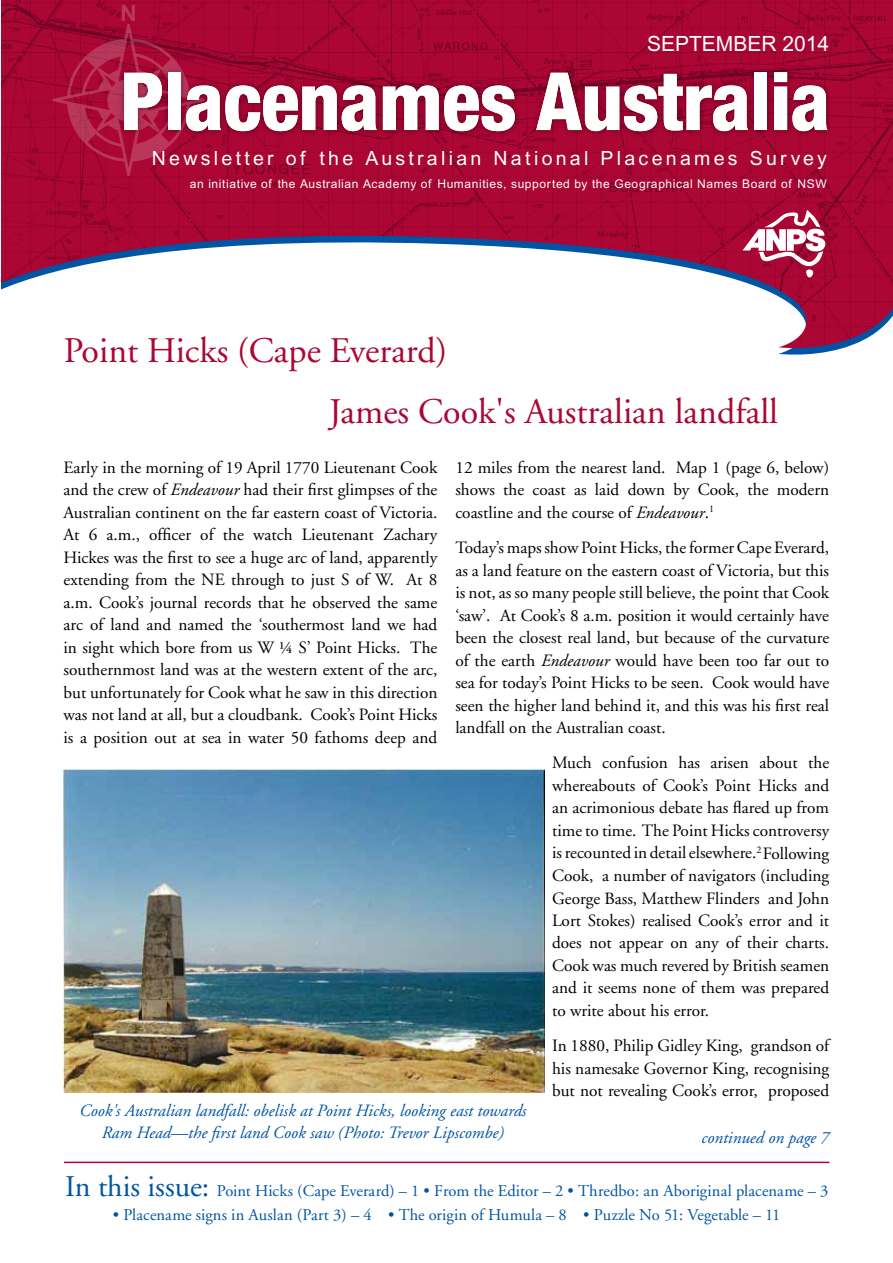
<style>
.page{position:relative;width:893px;height:1263px;background:#fff}
.page>*{position:absolute;margin:0;border:0;box-sizing:border-box;transform-origin:0 0}
.t1{font:36px/60.3px "Adobe Garamond";color:#ab0634}
.t2{font:21px "Arial";color:#fff}
.t3{font:19.5px "Arial";letter-spacing:.17em;color:#fff}
.t4{font:17.25px/22.5px "Adobe Garamond";color:#000;text-align:justify}
.t5{font:italic 17.25px/22.5px "Adobe Garamond";color:#0054a4;text-align:center}
.t6{font:16.5px "Adobe Garamond";letter-spacing:.005em;color:#0054a4}
.t7{font:12px "Arial";letter-spacing:.05em;color:#fff}
.s1{font-style:italic}
.s2{font-style:normal}
.s3{font-size:30px}
</style>
<div class="page">
<img style="left:1px;top:0;width:892px;height:349px">
<hr style="left:64px;top:1161px;width:765px;height:2px;background:#ab0634">
<img style="left:377px;top:64px;width:452px;height:76px">
<svg style="left:52px;top:5px;width:325px;height:171px"></svg>
<svg style="left:383px;top:86px;width:132px;height:45px"></svg>
<svg style="left:536px;top:73px;width:212px;height:58px"></svg>
<div style="left:754px;top:73px;width:13px;height:57px;background:#fff"></div>
<svg style="left:774px;top:72px;width:53px;height:59px"></svg>
<svg style="left:742px;top:210px;width:83px;height:67px"></svg>
<img style="left:64px;top:770px;width:480px;height:323px">
<p class="t2" style="left:647px;top:31px;width:184px">SEPTEMBER 2014</p>
<p class="t3" style="left:152px;top:147px;width:676px">Newsletter of the Australian National Placenames Survey</p>
<p class="t7" style="left:190px;top:177px;width:638px">an initiative of the Australian Academy of Humanities, supported by the Geographical Names Board of NSW</p>
<h1 class="t1" style="left:329px;top:322px;width:450px;text-indent:-265px">Point Hicks (Cape Everard)<br>James Cook's Australian landfall</h1>
<p class="t4" style="left:64px;top:457px;width:375px">Early in the morning of 19 April 1770 Lieutenant Cook and the crew of <span class="s1">Endeavour</span> had their first glimpses of the Australian continent on the far eastern coast of Victoria.<br>At 6 a.m., officer of the watch Lieutenant Zachary Hickes was the first to see a huge arc of land, apparently extending from the NE through to just S of W. At 8 a.m. Cook’s journal records that he observed the same arc of land and named the ‘southermost land we had in sight which bore from us W ¼ S’ Point Hicks. The southernmost land was at the western extent of the arc, but unfortunately for Cook what he saw in this direction was not land at all, but a cloudbank. Cook’s Point Hicks is a position out at sea in water 50 fathoms deep and</p>
<p class="t4" style="left:455px;top:457px;width:375px">12 miles from the nearest land. Map 1 (page 6, below) shows the coast as laid down by Cook, the modern coastline and the course of <span class="s1">Endeavour</span>.<sup>1</sup></p>
<p class="t4" style="left:455px;top:537px;width:375px">Today’s maps show Point Hicks, the former Cape Everard, as a land feature on the eastern coast of Victoria, but this is not, as so many people still believe, the point that Cook ‘saw’. At Cook’s 8 a.m. position it would certainly have been the closest real land, but because of the curvature of the earth <span class="s1">Endeavour</span> would have been too far out to sea for today’s Point Hicks to be seen. Cook would have seen the higher land behind it, and this was his first real landfall on the Australian coast.</p>
<p class="t4" style="left:552px;top:752px;width:279px">Much confusion has arisen about the whereabouts of Cook’s Point Hicks and an acrimonious debate has flared up from time to time. The Point Hicks controversy is recounted in detail elsewhere.<sup>2</sup> Following Cook, a number of navigators (including George Bass, Matthew Flinders and John Lort Stokes) realised Cook’s error and it does not appear on any of their charts.<br>Cook was much revered by British seamen and it seems none of them was prepared to write about his error.</p>
<p class="t4" style="left:552px;top:1035px;width:279px">In 1880, Philip Gidley King, grandson of his namesake Governor King, recognising but not revealing Cook’s error, proposed</p>
<p class="t5" style="left:701px;top:1127px;width:129px">continued on page 7</p>
<p class="t5" style="left:80px;top:1100px;width:448px">Cook's Australian landfall: obelisk at Point Hicks, looking east towards<br>Ram Head<span class="s2">—</span>the first land Cook saw (Photo: Trevor Lipscombe)</p>
<p class="t6" style="left:65px;top:1182px;width:765px"><span class="s3">In this issue:</span> Point Hicks (Cape Everard) – 1 • From the Editor – 2 • Thredbo: an Aboriginal placename – 3</p>
<p class="t6" style="left:113px;top:1206px;width:669px">• Placename signs in Auslan (Part 3) – 4 • The origin of Humula – 8 • Puzzle No 51: Vegetable – 11</p>
</div>
